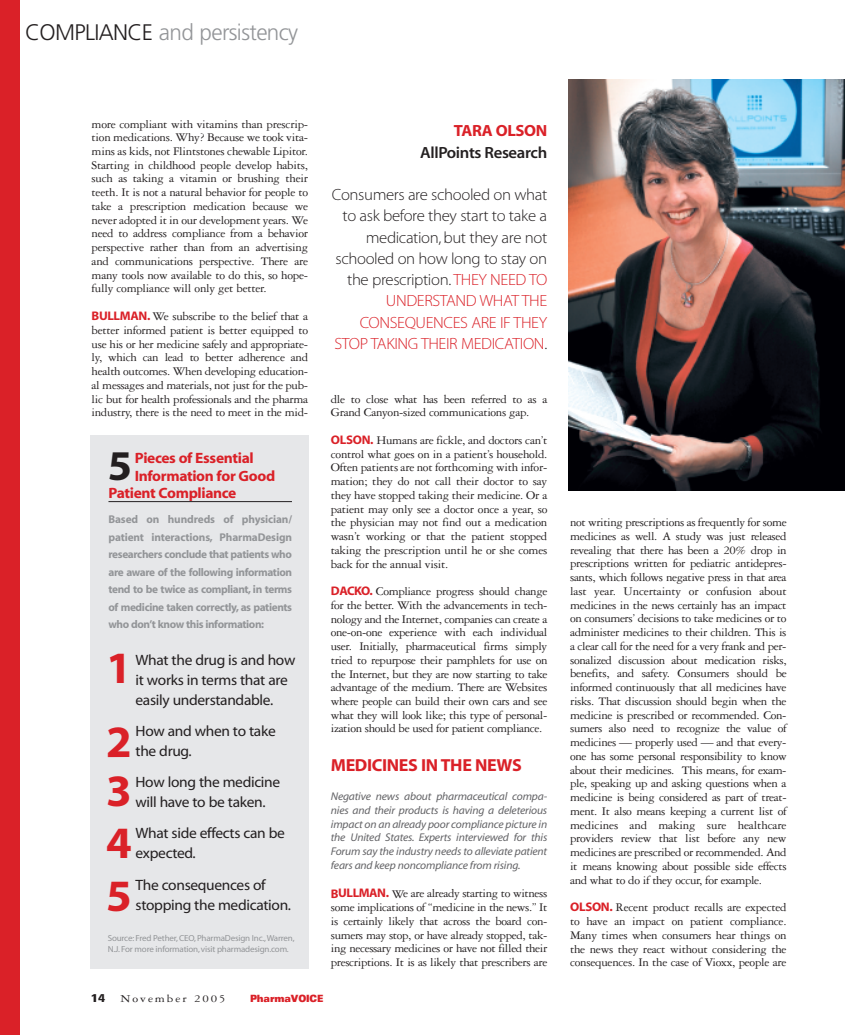
<style>
.page{position:relative;width:855px;height:1035px;background:#fff}
.page>*{position:absolute;margin:0;border:0;box-sizing:border-box;transform-origin:0 0}
.t1{font:45px/52.5px "Myriad MM.700.600";color:#da2128}
.t2{font:42.5px "Myriad MM.700.600";color:#231f20}
.t3{font:300 22.5px "Frutiger";letter-spacing:-.03em;color:#939598}
.t4{font:17.5px "Myriad MM.700.600";letter-spacing:-.02em;color:#da2128}
.t5{font:16.25px/21.2px "Myriad MM.215.600";letter-spacing:-.02em;color:#231f20;text-align:right}
.t6{font:16.25px "Myriad MM.565.600";letter-spacing:-.02em;color:#231f20}
.t7{font:16.25px "Myriad MM.700.600";letter-spacing:-.02em;color:#da2128}
.t8{font:15px/20px "Myriad MM.400.600";letter-spacing:-.02em;color:#231f20}
.t9{font:15px "Myriad MM.700.600";letter-spacing:-.02em;color:#da2128}
.t10{font:12.5px/13.8px "Garamond Three";letter-spacing:-.025em;color:#231f20;text-align:justify}
.t11{font:11.25px/13.8px "Myriad MM It.400.600";letter-spacing:-.015em;color:#636366;text-align:justify}
.t12{font:11.25px/17.5px "Myriad MM.700.600";letter-spacing:-.035em;color:#939598;text-align:justify}
.t13{font:11.25px "Garamond Three";letter-spacing:.15em;color:#231f20;scale:1.15 1}
.t14{font:700 condensed 11.25px "Univers";color:#231f20;scale:1.4 1}
.t15{font:900 expanded 10px "Univers";letter-spacing:-.015em;color:#da2128;scale:.75 1}
.t16{font:8.75px/11.2px "Myriad MM.400.600";letter-spacing:-.02em;color:#939598}
.s1{color:#231f20}
.s2{font-family:"Myriad MM.700.600";color:#da2128}
.s3{color:#da2128}
</style>
<div class="page">
<div style="left:0;top:0;width:20px;height:1035px;background:#da2128"></div>
<img style="left:569px;top:79px;width:276px;height:412px">
<div style="left:90px;top:435px;width:219px;height:534px;background:#e6e7e9"></div>
<hr style="left:108px;top:501px;width:184px;height:1px;background:#231f20">
<h3 class="t3" style="left:25px;top:23px;width:275px"><span class="s1">COMPLIANCE</span> and persistency</h3>
<p class="t10" style="left:92px;top:118px;width:218px">more compliant with vitamins than prescrip&shy;tion medications. Why? Because we took vita&shy;mins as kids, not Flintstones chewable Lipitor.<br>Starting in childhood people develop habits, such as taking a vitamin or brushing their teeth. It is not a natural behavior for people to take a prescription medication because we never adopted it in our development years. We need to address compliance from a behavior perspective rather than from an advertising and communications perspective. There are many tools now available to do this, so hope&shy;fully compliance will only get better.</p>
<p class="t10" style="left:92px;top:310px;width:218px"><span class="s2">BULLMAN.</span> We subscribe to the belief that a better informed patient is better equipped to use his or her medicine safely and appropriate&shy;ly, which can lead to better adherence and health outcomes. When developing education&shy;al messages and materials, not just for the pub&shy;lic but for health professionals and the pharma industry, there is the need to meet in the mid-</p>
<h2 class="t2" style="left:108px;top:450px;width:26px">5</h2>
<p class="t9" style="left:135px;top:453px;width:121px">Pieces of Essential</p>
<p class="t9" style="left:135px;top:470px;width:142px">Information for Good</p>
<p class="t9" style="left:108px;top:488px;width:130px">Patient Compliance</p>
<p class="t12" style="left:108px;top:512px;width:185px">Based on hundreds of physician/ patient interactions, PharmaDesign researchers conclude that patients who are aware of the following information tend to be twice as compliant, in terms of medicine taken correctly, as patients who don’t know this information:</p>
<h1 class="t1" style="left:106px;top:636px;width:27px;line-height:73.8px">1<br>2</h1>
<h1 class="t1" style="left:106px;top:769px;width:27px;text-align:justify">3<br>4<br>5</h1>
<p class="t8" style="left:136px;top:651px;width:161px">What the drug is and how it works in terms that are easily understandable.</p>
<p class="t8" style="left:136px;top:722px;width:142px">How and when to take the drug.</p>
<p class="t8" style="left:136px;top:774px;width:146px">How long the medicine will have to be taken.</p>
<p class="t8" style="left:136px;top:825px;width:151px">What side effects can be expected.</p>
<p class="t8" style="left:136px;top:876px;width:157px">The consequences of stopping the medication.</p>
<p class="t16" style="left:108px;top:933px;width:188px">Source: Fred Pether, CEO, PharmaDesign Inc.,Warren,<br>N.J. For more information, visit pharmadesign.com.</p>
<h3 class="t7" style="left:454px;top:125px;width:95px">TARA OLSON</h3>
<h3 class="t6" style="left:420px;top:146px;width:128px">AllPoints Research</h3>
<h3 class="t5" style="left:332px;top:186px;width:217px">Consumers are schooled on what to ask before they start to take a medication, but they are not schooled on how long to stay on the prescription. <span class="s3">THEY NEED TO<br>UNDERSTAND WHAT THE<br>CONSEQUENCES ARE IF THEY<br>STOP TAKING THEIR MEDICATION</span>.</h3>
<p class="t10" style="left:331px;top:393px;width:218px">dle to close what has been referred to as a<br>Grand Canyon-sized communications gap.</p>
<p class="t10" style="left:331px;top:434px;width:218px"><span class="s2">OLSON.</span> Humans are fickle, and doctors can’t control what goes on in a patient’s household.<br>Often patients are not forthcoming with infor&shy;mation; they do not call their doctor to say they have stopped taking their medicine. Or a patient may only see a doctor once a year, so the physician may not find out a medication wasn’t working or that the patient stopped taking the prescription until he or she comes back for the annual visit.</p>
<p class="t10" style="left:331px;top:585px;width:218px"><span class="s2">DACKO.</span> Compliance progress should change for the better. With the advancements in tech&shy;nology and the Internet, companies can create a one-on-one experience with each individual user. Initially, pharmaceutical firms simply tried to repurpose their pamphlets for use on the Internet, but they are now starting to take advantage of the medium. There are Websites where people can build their own cars and see what they will look like; this type of personal&shy;ization should be used for patient compliance.</p>
<h3 class="t4" style="left:331px;top:759px;width:192px">MEDICINES IN THE NEWS</h3>
<p class="t11" style="left:331px;top:790px;width:218px">Negative news about pharmaceutical compa&shy;nies and their products is having a deleterious impact on an already poor compliance picture in the United States. Experts interviewed for this Forum say the industry needs to alleviate patient fears and keep noncompliance from rising.</p>
<p class="t10" style="left:331px;top:888px;width:218px"><span class="s2">BULLMAN.</span> We are already starting to witness some implications of “medicine in the news.” It is certainly likely that across the board con&shy;sumers may stop, or have already stopped, tak&shy;ing necessary medicines or have not filled their prescriptions. It is as likely that prescribers are</p>
<p class="t14" style="left:91px;top:994px;width:11px">14</p>
<p class="t13" style="left:121px;top:995px;width:93px">November 2005</p>
<p class="t15" style="left:250px;top:995px;width:99px">PharmaVOICE</p>
<p class="t10" style="left:570px;top:517px;width:218px">not writing prescriptions as frequently for some medicines as well. A study was just released revealing that there has been a 20% drop in prescriptions written for pediatric antidepres&shy;sants, which follows negative press in that area last year. Uncertainty or confusion about medicines in the news certainly has an impact on consumers’ decisions to take medicines or to administer medicines to their children. This is a clear call for the need for a very frank and per&shy;sonalized discussion about medication risks, benefits, and safety. Consumers should be informed continuously that all medicines have risks. That discussion should begin when the medicine is prescribed or recommended. Con&shy;sumers also need to recognize the value of medicines — properly used — and that every&shy;one has some personal responsibility to know about their medicines. This means, for exam&shy;ple, speaking up and asking questions when a medicine is being considered as part of treat&shy;ment. It also means keeping a current list of medicines and making sure healthcare providers review that list before any new medicines are prescribed or recommended. And it means knowing about possible side effects and what to do if they occur, for example.</p>
<p class="t10" style="left:570px;top:902px;width:218px"><span class="s2">OLSON.</span> Recent product recalls are expected to have an impact on patient compliance.<br>Many times when consumers hear things on the news they react without considering the consequences. In the case of Vioxx, people are</p>
</div>
